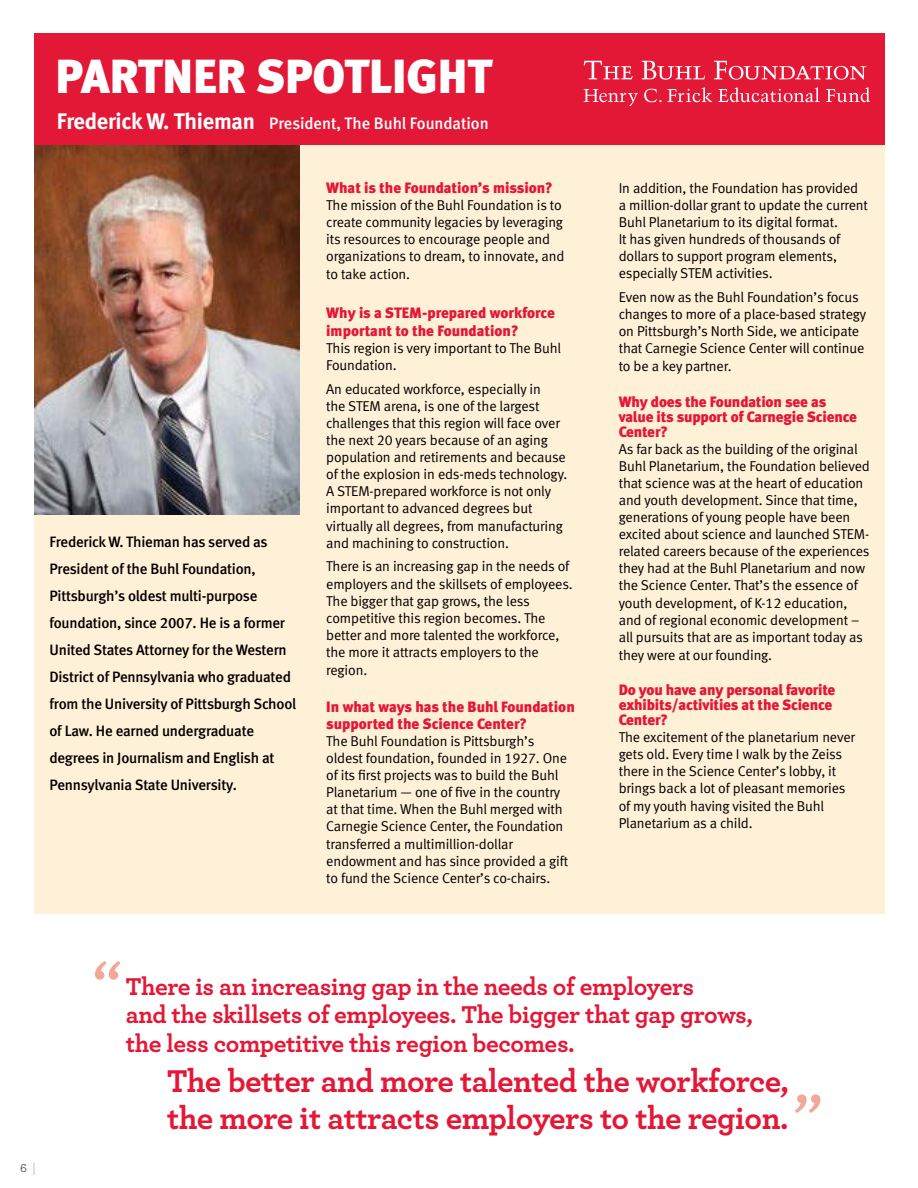
<style>
.page{position:relative;width:918px;height:1188px;background:#fff}
.page>*{position:absolute;margin:0;border:0;box-sizing:border-box;transform-origin:0 0}
.t1{font:60px "Archer Bold LF";color:#f3a798}
.t2{font:47.85px "Meta Black Lf";color:#fff}
.t3{font:33px/36.6px "Archer Bold LF";letter-spacing:-.015em;color:#e31837}
.t4{font:25.5px/28.5px "Archer Bold LF";letter-spacing:-.015em;color:#e31837}
.t5{font:16.5px "Meta Medium LF";color:#fff}
.t6{font:15px/27px "Meta Medium LF";letter-spacing:-.015em;color:#000}
.t7{font:15px/15px "Meta Black Lf";letter-spacing:-.01em;color:#e31837}
.t8{font:14.25px/17.1px "Meta Normal LF";letter-spacing:-.01em;color:#000}
.t9{font:12px "Archer Medium LF";color:#58595b}
.s1{font-family:"Meta Bold LF";font-size:22.5px}
.s2{font-size:60px;color:#f3a798}
</style>
<div class="page">
<svg style="left:34px;top:1163px;width:1px;height:12px"></svg>
<div style="left:34px;top:49px;width:850px;height:865px;background:#fff0d8"></div>
<img style="left:34px;top:145px;width:265px;height:370px">
<div style="left:34px;top:34px;width:850px;height:111px;background:#e31837"></div>
<svg style="left:584px;top:61px;width:49px;height:18px"></svg>
<svg style="left:642px;top:61px;width:63px;height:19px"></svg>
<svg style="left:714px;top:61px;width:152px;height:19px"></svg>
<svg style="left:584px;top:89px;width:54px;height:17px"></svg>
<svg style="left:644px;top:87px;width:68px;height:15px"></svg>
<svg style="left:718px;top:87px;width:102px;height:15px"></svg>
<svg style="left:826px;top:87px;width:44px;height:15px"></svg>
<h2 class="t2" style="left:56px;top:47px;width:438px">PARTNER SPOTLIGHT</h2>
<p class="t5" style="left:57px;top:114px;width:434px"><span class="s1">Frederick W. Thieman</span> President, The Buhl Foundation</p>
<p class="t6" style="left:50px;top:528px;width:248px">Frederick W. Thieman has served as President of the Buhl Foundation, Pittsburgh’s oldest multi-purpose foundation, since 2007. He is a former United States Attorney for the Western District of Pennsylvania who graduated from the University of Pittsburgh School of Law. He earned undergraduate degrees in Journalism and English at Pennsylvania State University.</p>
<p class="t7" style="left:326px;top:180px;width:228px">What is the Foundation’s mission?</p>
<p class="t8" style="left:326px;top:196px;width:240px">The mission of the Buhl Foundation is to create community legacies by leveraging its resources to encourage people and organizations to dream, to innovate, and to take action.</p>
<p class="t7" style="left:326px;top:303px;width:230px;line-height:18px">Why is a STEM-prepared workforce important to the Foundation?</p>
<p class="t8" style="left:326px;top:339px;width:236px">This region is very important to The Buhl<br>Foundation.</p>
<p class="t8" style="left:326px;top:380px;width:243px">An educated workforce, especially in<br>the STEM arena, is one of the largest challenges that this region will face over the next 20 years because of an aging population and retirements and because of the explosion in eds-meds technology.<br>A STEM-prepared workforce is not only important to advanced degrees but virtually all degrees, from manufacturing and machining to construction.</p>
<p class="t8" style="left:326px;top:558px;width:248px">There is an increasing gap in the needs of employers and the skillsets of employees.<br>The bigger that gap grows, the less competitive this region becomes. The better and more talented the workforce, the more it attracts employers to the region.</p>
<p class="t7" style="left:326px;top:698px;width:250px;line-height:16.8px">In what ways has the Buhl Foundation supported the Science Center?</p>
<p class="t8" style="left:326px;top:732px;width:244px">The Buhl Foundation is Pittsburgh’s oldest foundation, founded in 1927. One of its first projects was to build the Buhl Planetarium — one of five in the country at that time. When the Buhl merged with Carnegie Science Center, the Foundation transferred a multimillion-dollar endowment and has since provided a gift to fund the Science Center’s co-chairs.</p>
<p class="t8" style="left:619px;top:179px;width:251px">In addition, the Foundation has provided a million-dollar grant to update the current Buhl Planetarium to its digital format.<br>It has given hundreds of thousands of dollars to support program elements, especially STEM activities.</p>
<p class="t8" style="left:619px;top:288px;width:249px">Even now as the Buhl Foundation’s focus changes to more of a place-based strategy on Pittsburgh’s North Side, we anticipate that Carnegie Science Center will continue to be a key partner.</p>
<p class="t7" style="left:619px;top:394px;width:240px">Why does the Foundation see as value its support of Carnegie Science<br>Center?</p>
<p class="t8" style="left:619px;top:440px;width:253px">As far back as the building of the original Buhl Planetarium, the Foundation believed that science was at the heart of education and youth development. Since that time, generations of young people have been excited about science and launched STEM&shy;related careers because of the experiences they had at the Buhl Planetarium and now the Science Center. That’s the essence of youth development, of K-12 education, and of regional economic development – all pursuits that are as important today as they were at our founding.</p>
<p class="t7" style="left:619px;top:682px;width:218px">Do you have any personal favorite exhibits/activities at the Science<br>Center?</p>
<p class="t8" style="left:619px;top:728px;width:238px">The excitement of the planetarium never gets old. Every time I walk by the Zeiss there in the Science Center’s lobby, it brings back a lot of pleasant memories of my youth having visited the Buhl Planetarium as a child.</p>
<p class="t9" style="left:20px;top:1161px;width:8px">6</p>
<h1 class="t1" style="left:93px;top:944px;width:30px">“</h1>
<h3 class="t4" style="left:126px;top:972px;width:629px">There is an increasing gap in the needs of employers<br>and the skillsets of employees. The bigger that gap grows, the less competitive this region becomes.</h3>
<h3 class="t3" style="left:167px;top:1062px;width:657px">The better and more talented the workforce, the more it attracts employers to the region. <span class="s2">”</span></h3>
</div>
